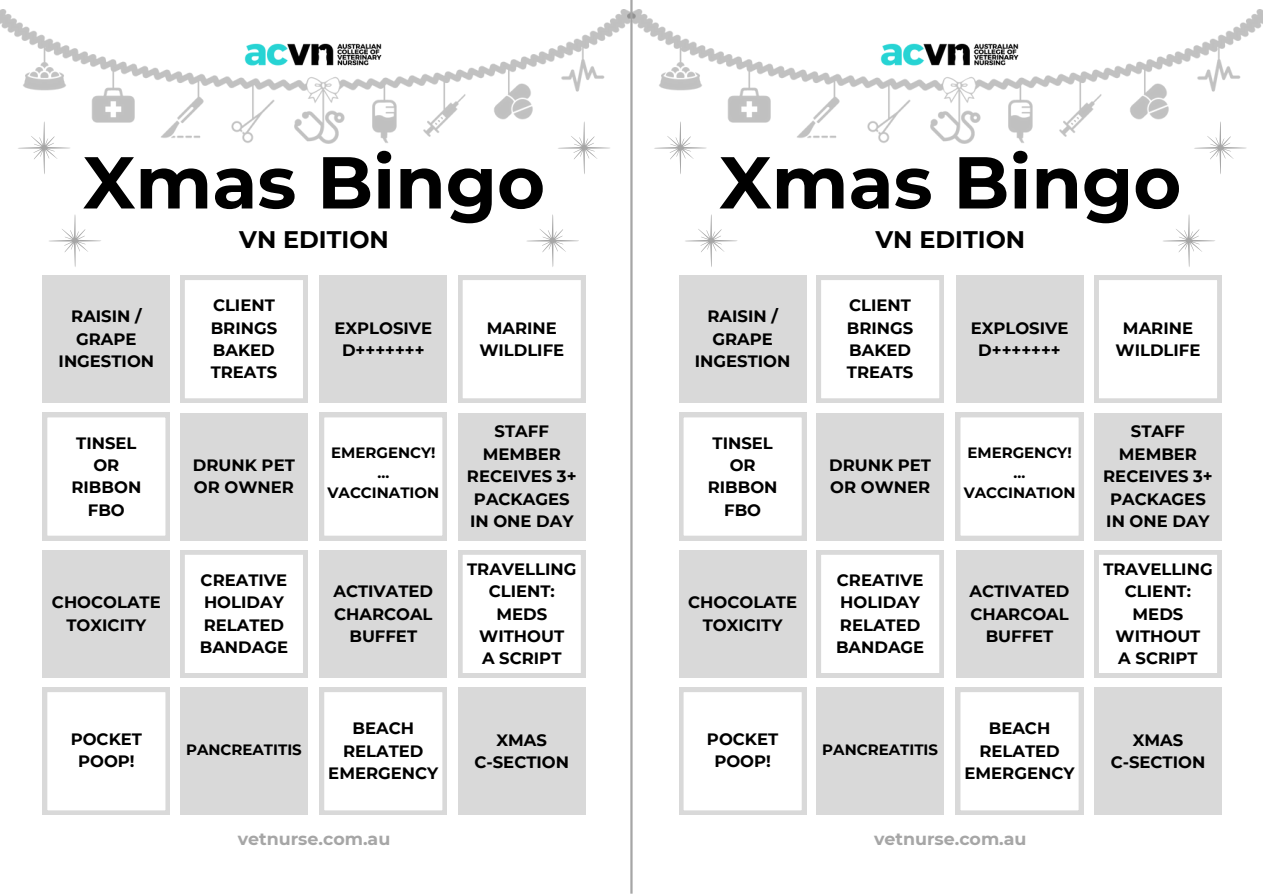
<style>
.page{position:relative;width:1263px;height:894px;background:#fff}
.page>*{position:absolute;margin:0;border:0;box-sizing:border-box;transform-origin:0 0}
.t1{font:700 73.2px "Montserrat";color:#000}
.t2{font:700 23.85px "Montserrat";color:#000}
.t3{font:700 17.4px "Montserrat";color:#a6a6a6}
.t4{font:700 16.5px "Montserrat";color:#000}
.t5{font:700 15px "Montserrat";color:#000}
</style>
<div class="page">
<img style="left:0;top:9px;width:628px;height:134px">
<img style="left:628px;top:9px;width:635px;height:134px">
<img style="left:243px;top:44px;width:142px;height:22px">
<img style="left:879px;top:44px;width:142px;height:22px">
<div style="left:43px;top:275px;width:127px;height:127px;background:#d9d9d9"></div>
<div style="left:679px;top:275px;width:127px;height:127px;background:#d9d9d9"></div>
<div style="left:43px;top:550px;width:127px;height:127px;background:#d9d9d9"></div>
<div style="left:679px;top:550px;width:127px;height:127px;background:#d9d9d9"></div>
<svg style="left:43px;top:413px;width:127px;height:127px"></svg>
<svg style="left:679px;top:413px;width:127px;height:127px"></svg>
<svg style="left:43px;top:687px;width:127px;height:127px"></svg>
<svg style="left:679px;top:687px;width:127px;height:127px"></svg>
<svg style="left:180px;top:275px;width:127px;height:127px"></svg>
<svg style="left:817px;top:275px;width:127px;height:127px"></svg>
<svg style="left:180px;top:550px;width:127px;height:127px"></svg>
<svg style="left:817px;top:550px;width:127px;height:127px"></svg>
<div style="left:180px;top:413px;width:127px;height:127px;background:#d9d9d9"></div>
<div style="left:817px;top:413px;width:127px;height:127px;background:#d9d9d9"></div>
<div style="left:180px;top:687px;width:127px;height:127px;background:#d9d9d9"></div>
<div style="left:817px;top:687px;width:127px;height:127px;background:#d9d9d9"></div>
<div style="left:320px;top:275px;width:127px;height:127px;background:#d9d9d9"></div>
<div style="left:956px;top:275px;width:127px;height:127px;background:#d9d9d9"></div>
<div style="left:320px;top:550px;width:127px;height:127px;background:#d9d9d9"></div>
<div style="left:956px;top:550px;width:127px;height:127px;background:#d9d9d9"></div>
<svg style="left:320px;top:413px;width:127px;height:127px"></svg>
<svg style="left:956px;top:413px;width:127px;height:127px"></svg>
<svg style="left:320px;top:687px;width:127px;height:127px"></svg>
<svg style="left:956px;top:687px;width:127px;height:127px"></svg>
<svg style="left:458px;top:275px;width:127px;height:127px"></svg>
<svg style="left:1094px;top:275px;width:127px;height:127px"></svg>
<svg style="left:458px;top:550px;width:127px;height:127px"></svg>
<svg style="left:1094px;top:550px;width:127px;height:127px"></svg>
<div style="left:458px;top:413px;width:127px;height:127px;background:#d9d9d9"></div>
<div style="left:1094px;top:413px;width:127px;height:127px;background:#d9d9d9"></div>
<div style="left:458px;top:687px;width:127px;height:127px;background:#d9d9d9"></div>
<div style="left:1094px;top:687px;width:127px;height:127px;background:#d9d9d9"></div>
<svg style="left:49px;top:215px;width:52px;height:52px"></svg>
<svg style="left:685px;top:214px;width:52px;height:53px"></svg>
<svg style="left:527px;top:214px;width:52px;height:53px"></svg>
<svg style="left:1163px;top:214px;width:52px;height:53px"></svg>
<svg style="left:17px;top:121px;width:53px;height:53px"></svg>
<svg style="left:654px;top:121px;width:53px;height:53px"></svg>
<svg style="left:557px;top:121px;width:53px;height:53px"></svg>
<svg style="left:1194px;top:121px;width:52px;height:53px"></svg>
<hr style="left:630px;top:0;width:3px;height:893px;background:#a6a6a6">
<p class="t1" style="left:83px;top:137px;width:463px">Xmas Bingo</p>
<p class="t1" style="left:719px;top:137px;width:463px">Xmas Bingo</p>
<p class="t2" style="left:239px;top:225px;width:151px">VN EDITION</p>
<p class="t2" style="left:875px;top:225px;width:151px">VN EDITION</p>
<p class="t4" style="left:71px;top:306px;width:72px">RAISIN /</p>
<p class="t4" style="left:76px;top:329px;width:62px">GRAPE</p>
<p class="t4" style="left:59px;top:351px;width:97px">INGESTION</p>
<p class="t4" style="left:76px;top:432px;width:62px">TINSEL</p>
<p class="t4" style="left:93px;top:455px;width:27px">OR</p>
<p class="t4" style="left:72px;top:477px;width:71px">RIBBON</p>
<p class="t4" style="left:88px;top:499px;width:38px">FBO</p>
<p class="t4" style="left:52px;top:592px;width:110px">CHOCOLATE</p>
<p class="t4" style="left:66px;top:614px;width:81px">TOXICITY</p>
<p class="t4" style="left:71px;top:728px;width:73px">POCKET</p>
<p class="t4" style="left:78px;top:751px;width:58px">POOP!</p>
<p class="t4" style="left:213px;top:295px;width:63px">CLIENT</p>
<p class="t4" style="left:211px;top:317px;width:68px">BRINGS</p>
<p class="t4" style="left:213px;top:340px;width:63px">BAKED</p>
<p class="t4" style="left:211px;top:362px;width:68px">TREATS</p>
<p class="t4" style="left:193px;top:455px;width:103px">DRUNK PET</p>
<p class="t4" style="left:194px;top:477px;width:101px">OR OWNER</p>
<p class="t4" style="left:201px;top:569px;width:88px">CREATIVE</p>
<p class="t4" style="left:204px;top:592px;width:81px">HOLIDAY</p>
<p class="t4" style="left:204px;top:614px;width:82px">RELATED</p>
<p class="t4" style="left:200px;top:637px;width:90px">BANDAGE</p>
<p class="t4" style="left:334px;top:317px;width:99px">EXPLOSIVE</p>
<p class="t4" style="left:342px;top:340px;width:84px">D+++++++</p>
<p class="t5" style="left:331px;top:443px;width:106px">EMERGENCY!</p>
<p class="t5" style="left:377px;top:463px;width:13px">…</p>
<p class="t5" style="left:327px;top:483px;width:113px">VACCINATION</p>
<p class="t4" style="left:333px;top:581px;width:101px">ACTIVATED</p>
<p class="t4" style="left:334px;top:603px;width:100px">CHARCOAL</p>
<p class="t4" style="left:349px;top:625px;width:69px">BUFFET</p>
<p class="t4" style="left:487px;top:317px;width:72px">MARINE</p>
<p class="t4" style="left:479px;top:340px;width:86px">WILDLIFE</p>
<p class="t4" style="left:495px;top:421px;width:56px">STAFF</p>
<p class="t4" style="left:483px;top:444px;width:80px">MEMBER</p>
<p class="t4" style="left:467px;top:466px;width:111px">RECEIVES 3+</p>
<p class="t4" style="left:474px;top:488px;width:97px">PACKAGES</p>
<p class="t4" style="left:470px;top:511px;width:105px">IN ONE DAY</p>
<p class="t4" style="left:467px;top:558px;width:111px">TRAVELLING</p>
<p class="t4" style="left:489px;top:581px;width:68px">CLIENT:</p>
<p class="t4" style="left:496px;top:603px;width:52px">MEDS</p>
<p class="t4" style="left:479px;top:625px;width:86px">WITHOUT</p>
<p class="t4" style="left:482px;top:648px;width:81px">A SCRIPT</p>
<p class="t4" style="left:707px;top:306px;width:72px">RAISIN /</p>
<p class="t4" style="left:712px;top:329px;width:62px">GRAPE</p>
<p class="t4" style="left:695px;top:351px;width:97px">INGESTION</p>
<p class="t4" style="left:712px;top:432px;width:62px">TINSEL</p>
<p class="t4" style="left:730px;top:455px;width:27px">OR</p>
<p class="t4" style="left:708px;top:477px;width:71px">RIBBON</p>
<p class="t4" style="left:724px;top:499px;width:38px">FBO</p>
<p class="t4" style="left:688px;top:592px;width:110px">CHOCOLATE</p>
<p class="t4" style="left:703px;top:614px;width:81px">TOXICITY</p>
<p class="t4" style="left:849px;top:295px;width:63px">CLIENT</p>
<p class="t4" style="left:847px;top:317px;width:68px">BRINGS</p>
<p class="t4" style="left:849px;top:340px;width:63px">BAKED</p>
<p class="t4" style="left:847px;top:362px;width:68px">TREATS</p>
<p class="t4" style="left:829px;top:455px;width:103px">DRUNK PET</p>
<p class="t4" style="left:830px;top:477px;width:101px">OR OWNER</p>
<p class="t4" style="left:837px;top:569px;width:88px">CREATIVE</p>
<p class="t4" style="left:840px;top:592px;width:81px">HOLIDAY</p>
<p class="t4" style="left:840px;top:614px;width:82px">RELATED</p>
<p class="t4" style="left:836px;top:637px;width:90px">BANDAGE</p>
<p class="t4" style="left:353px;top:718px;width:63px">BEACH</p>
<p class="t4" style="left:343px;top:740px;width:82px">RELATED</p>
<p class="t4" style="left:328px;top:763px;width:111px">EMERGENCY</p>
<p class="t4" style="left:707px;top:728px;width:73px">POCKET</p>
<p class="t4" style="left:714px;top:751px;width:58px">POOP!</p>
<p class="t4" style="left:496px;top:729px;width:52px">XMAS</p>
<p class="t4" style="left:474px;top:751px;width:96px">C-SECTION</p>
<p class="t5" style="left:186px;top:740px;width:117px">PANCREATITIS</p>
<p class="t5" style="left:822px;top:740px;width:117px">PANCREATITIS</p>
<p class="t4" style="left:971px;top:317px;width:99px">EXPLOSIVE</p>
<p class="t4" style="left:978px;top:340px;width:84px">D+++++++</p>
<p class="t5" style="left:967px;top:443px;width:106px">EMERGENCY!</p>
<p class="t5" style="left:1014px;top:463px;width:13px">…</p>
<p class="t5" style="left:964px;top:483px;width:113px">VACCINATION</p>
<p class="t4" style="left:970px;top:581px;width:101px">ACTIVATED</p>
<p class="t4" style="left:970px;top:603px;width:100px">CHARCOAL</p>
<p class="t4" style="left:986px;top:625px;width:69px">BUFFET</p>
<p class="t4" style="left:989px;top:718px;width:63px">BEACH</p>
<p class="t4" style="left:979px;top:740px;width:82px">RELATED</p>
<p class="t4" style="left:964px;top:763px;width:111px">EMERGENCY</p>
<p class="t3" style="left:238px;top:827px;width:154px">vetnurse.com.au</p>
<p class="t3" style="left:874px;top:827px;width:154px">vetnurse.com.au</p>
<p class="t4" style="left:1123px;top:317px;width:72px">MARINE</p>
<p class="t4" style="left:1115px;top:340px;width:86px">WILDLIFE</p>
<p class="t4" style="left:1131px;top:421px;width:56px">STAFF</p>
<p class="t4" style="left:1119px;top:444px;width:80px">MEMBER</p>
<p class="t4" style="left:1103px;top:466px;width:111px">RECEIVES 3+</p>
<p class="t4" style="left:1110px;top:488px;width:97px">PACKAGES</p>
<p class="t4" style="left:1106px;top:511px;width:105px">IN ONE DAY</p>
<p class="t4" style="left:1103px;top:558px;width:111px">TRAVELLING</p>
<p class="t4" style="left:1125px;top:581px;width:68px">CLIENT:</p>
<p class="t4" style="left:1133px;top:603px;width:52px">MEDS</p>
<p class="t4" style="left:1115px;top:625px;width:86px">WITHOUT</p>
<p class="t4" style="left:1118px;top:648px;width:81px">A SCRIPT</p>
<p class="t4" style="left:1133px;top:729px;width:52px">XMAS</p>
<p class="t4" style="left:1111px;top:751px;width:96px">C-SECTION</p>
</div>
